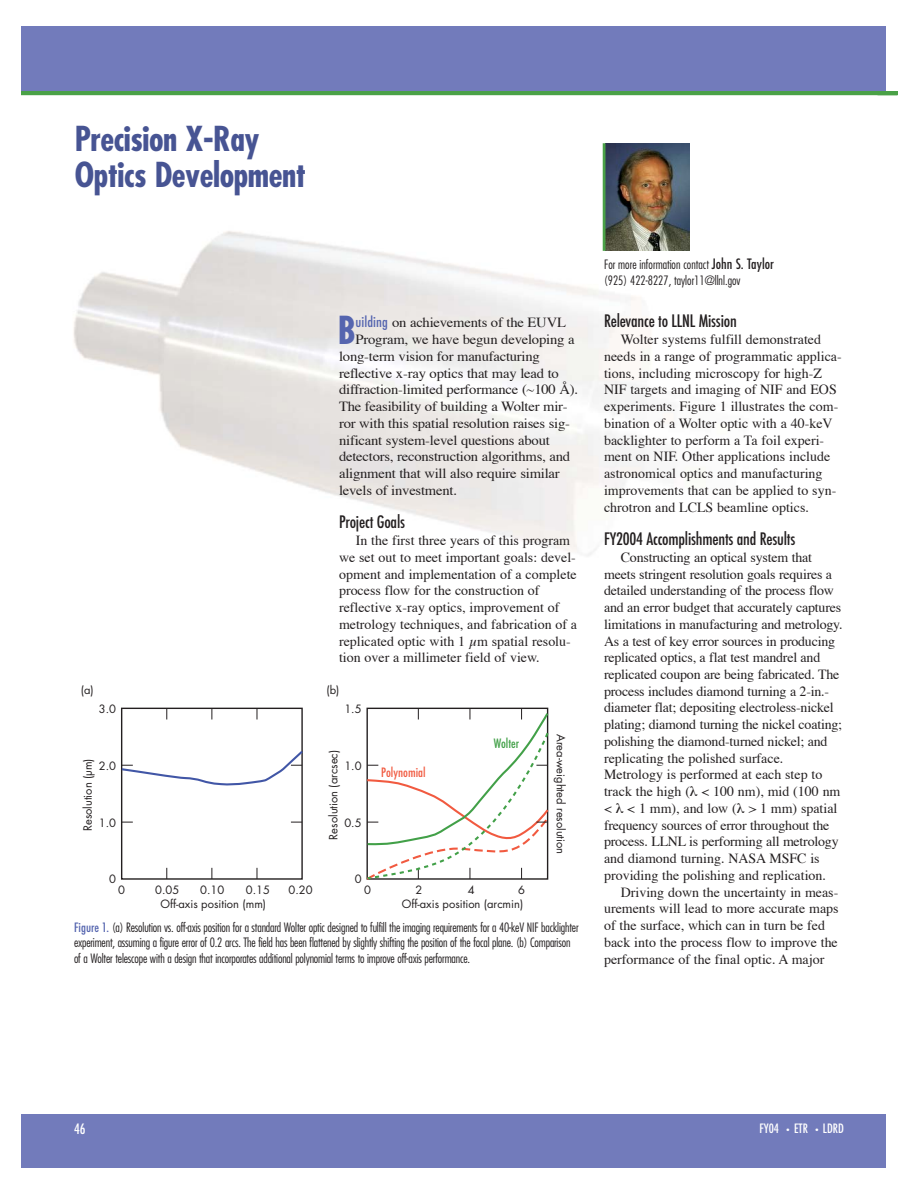
<style>
.page{position:relative;width:918px;height:1188px;background:#fff}
.page>*{position:absolute;margin:0;border:0;box-sizing:border-box;transform-origin:0 0}
.t1{font:700 condensed 37.5px "Futura";color:#5565af}
.t2{font:700 condensed 33.45px/36.3px "Futura";letter-spacing:-.015em;color:#475493}
.t3{font:500 condensed 16.8px "Futura";letter-spacing:-.01em;color:#231f20}
.t4{font:13.95px/16.8px "Times";color:#231f20}
.t5{font:13.95px "Times";color:#231f20;scale:1.05 1}
.t6{font:500 condensed 13.95px "Futura";color:#fff}
.t7{font:300 condensed 12.6px/15.1px "Futura";letter-spacing:-.015em;color:#231f20}
.t8{font:500 condensed 12.6px "Futura";color:#fff}
.t9{font:500 condensed 12.6px "Futura";color:#f15a40}
.t10{font:500 condensed 12.6px "Futura";color:#42a048}
.t11{font:11.1px "Futura";color:#231f20}
.s1{font-family:"Futura";font-weight:500;font-stretch:condensed;color:#5565af}
.s2{font-weight:500;color:#5565af}
.s3{font-weight:500;font-size:13.95px}
.s4{font-size:8.4px}
</style>
<div class="page">
<div style="left:21px;top:26px;width:865px;height:67px;background:#727bbb"></div>
<div style="left:21px;top:1114px;width:865px;height:53px;background:#727bbb"></div>
<hr style="left:21px;top:91px;width:876px;height:4px;background:#4aa147">
<div style="left:604px;top:143px;width:88px;height:108px;background:linear-gradient(to bottom,#fff,#fff)"></div>
<img style="left:606px;top:143px;width:83px;height:108px">
<hr style="left:603px;top:143px;width:3px;height:108px;background:#4aa147">
<svg style="left:121px;top:707px;width:428px;height:173px"></svg>
<svg style="left:121px;top:749px;width:183px;height:38px"></svg>
<svg style="left:364px;top:708px;width:185px;height:172px"></svg>
<h2 class="t2" style="left:75px;top:123px;width:233px">Precision X-Ray<br>Optics Development</h2>
<h1 class="t1" style="left:338px;top:314px;width:19px">B</h1>
<p class="t5" style="left:356px;top:317px;width:202px"><span class="s1">uilding</span> on achievements of the EUVL</p>
<p class="t5" style="left:356px;top:334px;width:210px">Program, we have begun developing a</p>
<p class="t5" style="left:339px;top:350px;width:193px">long-term vision for manufacturing</p>
<p class="t5" style="left:339px;top:367px;width:211px">reflective x-ray optics that may lead to</p>
<p class="t5" style="left:339px;top:384px;width:229px">diffraction-limited performance (~100 Å).</p>
<p class="t5" style="left:339px;top:401px;width:219px">The feasibility of building a Wolter mir-</p>
<p class="t5" style="left:339px;top:417px;width:222px">ror with this spatial resolution raises sig-</p>
<p class="t5" style="left:339px;top:434px;width:202px">nificant system-level questions about</p>
<p class="t5" style="left:339px;top:451px;width:222px">detectors, reconstruction algorithms, and</p>
<p class="t5" style="left:339px;top:468px;width:212px">alignment that will also require similar</p>
<p class="t5" style="left:339px;top:484px;width:114px">levels of investment.</p>
<p class="t3" style="left:339px;top:514px;width:68px">Project Goals</p>
<p class="t4" style="left:339px;top:533px;width:240px;text-indent:17px">In the first three years of this program we set out to meet important goals: devel&shy;opment and implementation of a complete process flow for the construction of reflective x-ray optics, improvement of metrology techniques, and fabrication of a replicated optic with 1 µm spatial resolu&shy;tion over a millimeter field of view.</p>
<p class="t11" style="left:81px;top:685px;width:14px">(a)</p>
<p class="t11" style="left:327px;top:685px;width:14px">(b)</p>
<p class="t11" style="left:99px;top:703px;width:19px">3.0</p>
<p class="t11" style="left:344px;top:703px;width:19px">1.5</p>
<p class="t10" style="left:494px;top:737px;width:27px">Wolter</p>
<p class="t11" style="left:83px;top:831px;width:74px;rotate:-90deg">Resolution (µm)</p>
<p class="t11" style="left:99px;top:760px;width:19px">2.0</p>
<p class="t11" style="left:99px;top:818px;width:19px">1.0</p>
<p class="t11" style="left:328px;top:840px;width:91px;rotate:-90deg">Resolution (arcsec)</p>
<p class="t11" style="left:344px;top:760px;width:19px">1.0</p>
<p class="t11" style="left:344px;top:818px;width:19px">0.5</p>
<p class="t9" style="left:381px;top:765px;width:46px">Polynomial</p>
<p class="t11" style="left:355px;top:874px;width:8px">0</p>
<p class="t11" style="left:109px;top:874px;width:8px">0</p>
<p class="t11" style="left:118px;top:885px;width:8px">0</p>
<p class="t11" style="left:155px;top:885px;width:26px">0.05</p>
<p class="t11" style="left:200px;top:885px;width:26px">0.10</p>
<p class="t11" style="left:246px;top:885px;width:26px">0.15</p>
<p class="t11" style="left:415px;top:885px;width:8px">2</p>
<p class="t11" style="left:468px;top:885px;width:8px">4</p>
<p class="t11" style="left:518px;top:885px;width:8px">6</p>
<p class="t11" style="left:364px;top:885px;width:8px">0</p>
<p class="t11" style="left:289px;top:885px;width:26px">0.20</p>
<p class="t11" style="left:160px;top:899px;width:107px">Off-axis position (mm)</p>
<p class="t11" style="left:402px;top:899px;width:123px">Off-axis position (arcmin)</p>
<p class="t11" style="left:566px;top:734px;width:122px;rotate:90deg">Area-weighted resolution</p>
<p class="t7" style="left:74px;top:921px;width:506px"><span class="s2">Figure 1.</span> (a) Resolution vs. off-axis position for a standard Wolter optic designed to fulfill the imaging requirements for a 40-keV NIF backlighter experiment, assuming a figure error of 0.2 arcs. The field has been flattened by slightly shifting the position of the focal plane. (b) Comparison of a Wolter telescope with a design that incorporates additional polynomial terms to improve off-axis performance.</p>
<p class="t7" style="left:604px;top:258px;width:171px;line-height:15.9px">For more information contact <span class="s3">John S. Taylor </span>(925) 422-8227, taylor11@llnl.gov</p>
<p class="t3" style="left:604px;top:314px;width:134px">Relevance to LLNL Mission</p>
<p class="t4" style="left:604px;top:332px;width:239px;text-indent:17px">Wolter systems fulfill demonstrated needs in a range of programmatic applica&shy;tions, including microscopy for high-Z NIF targets and imaging of NIF and EOS experiments. Figure 1 illustrates the com&shy;bination of a Wolter optic with a 40-keV backlighter to perform a Ta foil experi&shy;ment on NIF. Other applications include astronomical optics and manufacturing improvements that can be applied to syn&shy;chrotron and LCLS beamline optics.</p>
<p class="t3" style="left:604px;top:531px;width:193px">FY2004 Accomplishments and Results</p>
<p class="t4" style="left:604px;top:550px;width:240px;text-indent:17px">Constructing an optical system that meets stringent resolution goals requires a detailed understanding of the process flow and an error budget that accurately captures limitations in manufacturing and metrology.<br>As a test of key error sources in producing replicated optics, a flat test mandrel and replicated coupon are being fabricated. The process includes diamond turning a 2-in.- diameter flat; depositing electroless-nickel plating; diamond turning the nickel coating; polishing the diamond-turned nickel; and replicating the polished surface.<br>Metrology is performed at each step to track the high ( &lt; 100 nm), mid (100 nm &lt; &lt; 1 mm), and low ( &gt; 1 mm) spatial frequency sources of error throughout the process. LLNL is performing all metrology and diamond turning. NASA MSFC is providing the polishing and replication.</p>
<p class="t4" style="left:604px;top:885px;width:236px;text-indent:17px">Driving down the uncertainty in meas&shy;urements will lead to more accurate maps of the surface, which can in turn be fed back into the process flow to improve the performance of the final optic. A major</p>
<p class="t6" style="left:74px;top:1123px;width:13px">46</p>
<p class="t8" style="left:760px;top:1123px;width:86px">FY04 <span class="s4">•</span> ETR <span class="s4">•</span> LDRD</p>
</div>
